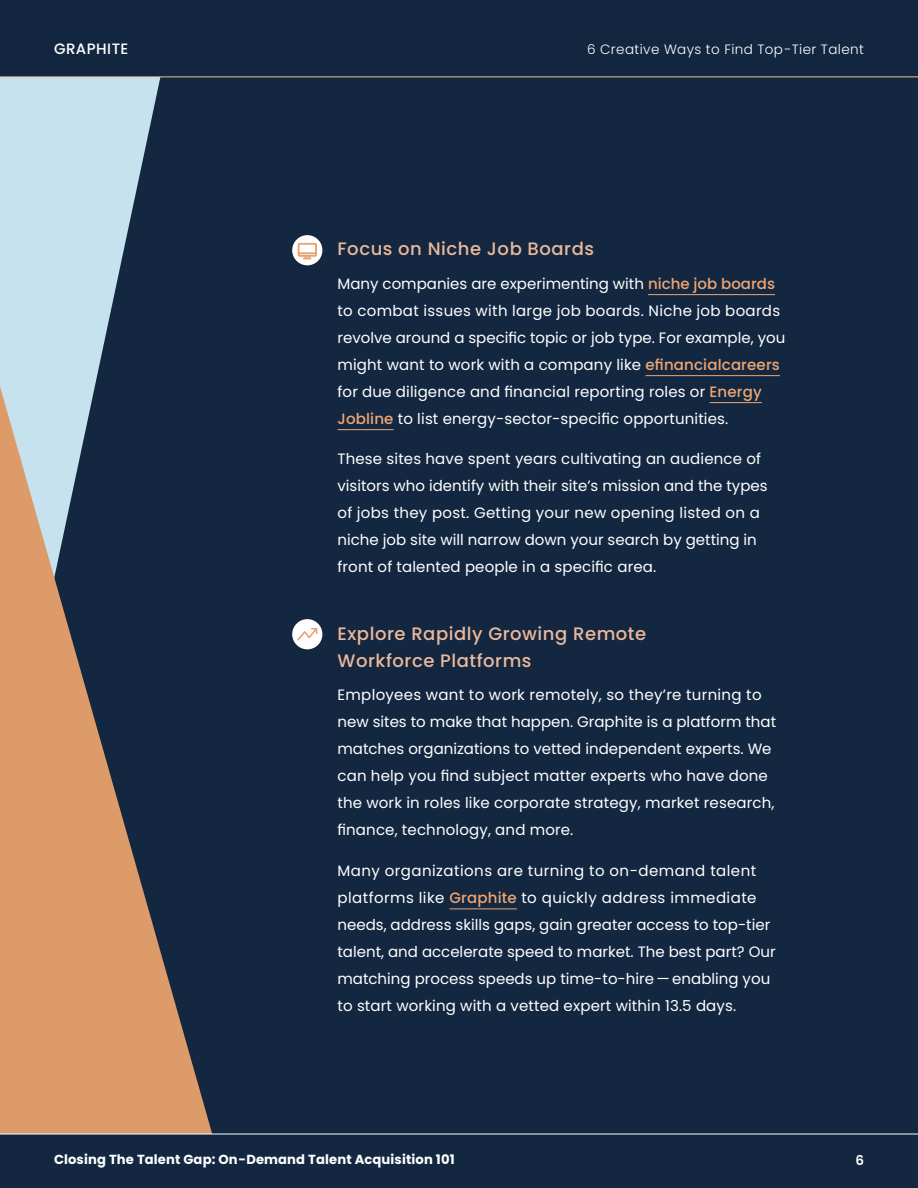
<style>
.page{position:relative;width:918px;height:1188px;background:#132740}
.page>*{position:absolute;margin:0;border:0;box-sizing:border-box;transform-origin:0 0}
.t1{font:500 18px/27px "Poppins";letter-spacing:.03em;color:#ecb89a}
.t2{font:15px/27px "Poppins";letter-spacing:.01em;color:#fff}
.t3{font:500 15px "Poppins";letter-spacing:.03em;color:#fff}
.t4{font:300 13.5px "Poppins";letter-spacing:.03em;color:#fff}
.t5{font:600 13.5px "Poppins";color:#fff}
.t6{font:700 13.2px "Poppins";letter-spacing:.01em;color:#fff}
.s1{font-weight:500;color:#eea672}
</style>
<div class="page">
<svg style="left:0;top:77px;width:163px;height:309px;fill:#c7e2ef"></svg>
<hr style="left:648px;top:294px;width:127px;height:1px;background:#eea672">
<hr style="left:646px;top:375px;width:134px;height:1px;background:#eea672">
<hr style="left:710px;top:402px;width:52px;height:1px;background:#eea672">
<hr style="left:338px;top:429px;width:56px;height:1px;background:#eea672">
<hr style="left:450px;top:909px;width:67px;height:1px;background:#eea672">
<hr style="left:0;top:76px;width:918px;height:1px;background:#efbd98">
<svg style="left:0;top:386px;width:213px;height:748px;fill:#da9b69"></svg>
<hr style="left:0;top:1134px;width:918px;height:1px;background:#fff">
<svg style="left:292px;top:235px;width:30px;height:30px"></svg>
<svg style="left:298px;top:243px;width:19px;height:16px"></svg>
<div style="left:292px;top:619px;width:30px;height:30px;background:#fff;border-radius:50%"></div>
<svg style="left:297px;top:628px;width:21px;height:13px"></svg>
<p class="t3" style="left:54px;top:40px;width:76px">GRAPHITE</p>
<p class="t4" style="left:587px;top:41px;width:278px">6 Creative Ways to Find Top-Tier Talent</p>
<p class="t1" style="left:338px;top:235px;width:258px">Focus on Niche Job Boards</p>
<p class="t2" style="left:338px;top:270px;width:449px">Many companies are experimenting with <span class="s1">niche job boards </span>to combat issues with large job boards. Niche job boards revolve around a specific topic or job type. For example, you might want to work with a company like <span class="s1">efinancialcareers </span>for due diligence and financial reporting roles or <span class="s1">Energy Jobline</span> to list energy-sector-specific opportunities.</p>
<p class="t2" style="left:338px;top:445px;width:432px">These sites have spent years cultivating an audience of visitors who identify with their site’s mission and the types of jobs they post. Getting your new opening listed on a niche job site will narrow down your search by getting in front of talented people in a specific area.</p>
<p class="t1" style="left:338px;top:620px;width:310px">Explore Rapidly Growing Remote<br>Workforce Platforms</p>
<p class="t2" style="left:338px;top:682px;width:440px">Employees want to work remotely, so they’re turning to new sites to make that happen. Graphite is a platform that matches organizations to vetted independent experts. We can help you find subject matter experts who have done the work in roles like corporate strategy, market research, finance, technology, and more.</p>
<p class="t2" style="left:338px;top:857px;width:440px">Many organizations are turning to on-demand talent platforms like <span class="s1">Graphite</span> to quickly address immediate needs, address skills gaps, gain greater access to top-tier talent, and accelerate speed to market. The best part? Our matching process speeds up time-to-hire — enabling you to start working with a vetted expert within 13.5 days.</p>
<p class="t6" style="left:54px;top:1152px;width:402px">Closing The Talent Gap: On-Demand Talent Acquisition 101</p>
<p class="t5" style="left:855px;top:1152px;width:10px">6</p>
</div>
